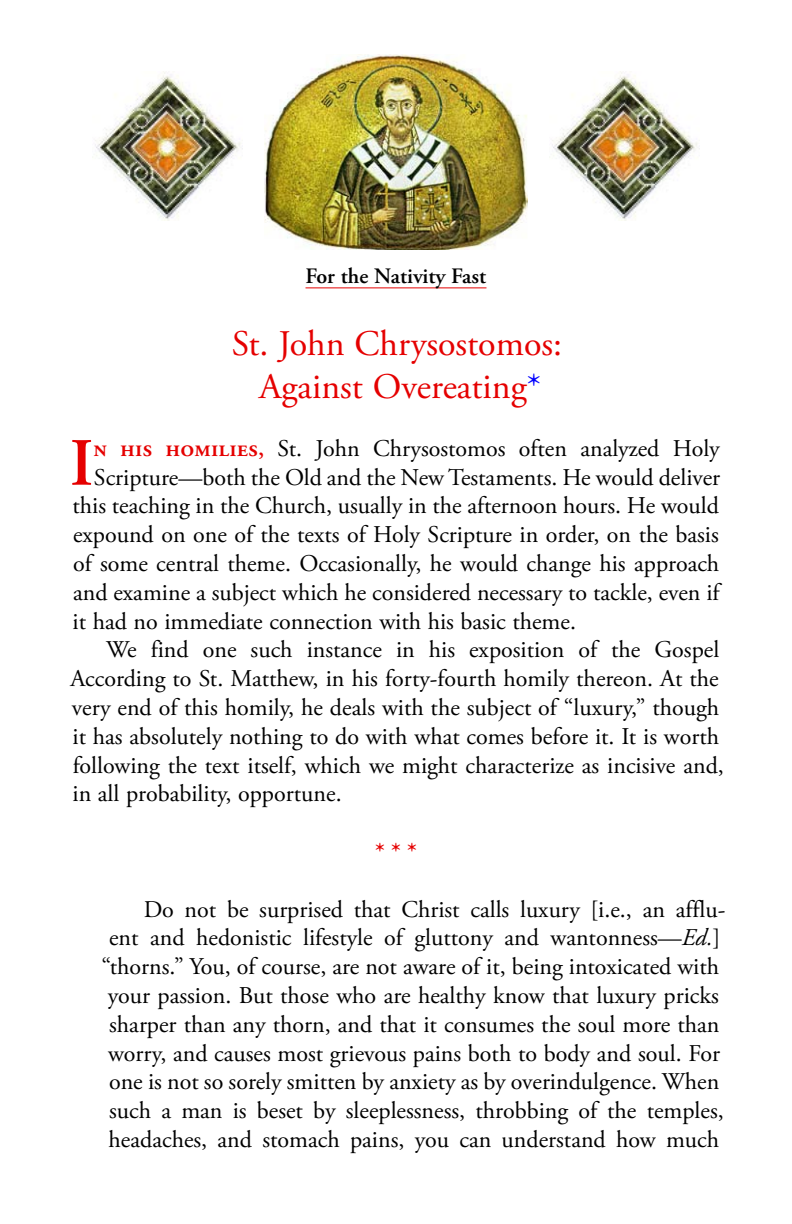
<style>
.page{position:relative;width:792px;height:1224px;background:#fff}
.page>*{position:absolute;margin:0;border:0;box-sizing:border-box;transform-origin:0 0}
.t1{font:600 67.4px "Adobe Garamond Pro";color:#e50000}
.t2{font:36px/43.2px "Adobe Garamond Pro";color:#e50000;text-align:center}
.t3{font:24px/28.8px "Adobe Garamond Pro";color:#000}
.t4{font:700 24px "Adobe Garamond Pro";color:#e50000}
.t5{font:600 22px "Adobe Garamond Pro";color:#000}
.s1{color:#00f}
.s2{font-weight:600;color:#e50000}
.s3{font-style:italic}
</style>
<div class="page">
<hr style="left:306px;top:287px;width:180px;height:1px;background:#e50000">
<img style="left:265px;top:54px;width:262px;height:196px">
<img style="left:95px;top:72px;width:148px;height:148px">
<img style="left:552px;top:72px;width:148px;height:148px">
<p class="t5" style="left:306px;top:263px;width:182px">For the Nativity Fast</p>
<p class="t2" style="left:232px;top:323px;width:332px">St. John Chrysostomos:<br>Against Overeating<span class="s1">*</span></p>
<p class="t1" style="left:70px;top:424px;width:25px">I</p>
<p class="t3" style="left:94px;top:435px;width:628px"><span class="s2">N HIS HOMILIES,</span> St. John Chrysostomos often analyzed Holy</p>
<p class="t3" style="left:94px;top:464px;width:628px">Scripture—both the Old and the New Testaments. He would deliver</p>
<p class="t3" style="left:73px;top:492px;width:648px">this teaching in the Church, usually in the afternoon hours. He would</p>
<p class="t3" style="left:73px;top:521px;width:647px">expound on one of the texts of Holy Scripture in order, on the basis</p>
<p class="t3" style="left:73px;top:550px;width:648px">of some central theme. Occasionally, he would change his approach</p>
<p class="t3" style="left:73px;top:579px;width:648px">and examine a subject which he considered necessary to tackle, even if</p>
<p class="t3" style="left:73px;top:608px;width:505px">it had no immediate connection with his basic theme.</p>
<p class="t3" style="left:71px;top:636px;width:655px;text-indent:36px">We find one such instance in his exposition of the Gospel According to St. Matthew, in his forty-fourth homily thereon. At the very end of this homily, he deals with the subject of “luxury,” though it has absolutely nothing to do with what comes before it. It is worth following the text itself, which we might characterize as incisive and, in all probability, opportune.</p>
<p class="t4" style="left:375px;top:837px;width:43px">* * *</p>
<p class="t3" style="left:101px;top:896px;width:625px;text-align:right">Do not be surprised that Christ calls luxury [i.e., an afflu-<br>ent and hedonistic lifestyle of gluttony and wantonness—<span class="s3">Ed.</span>] “thorns.” You, of course, are not aware of it, being intoxicated with your passion. But those who are healthy know that luxury pricks sharper than any thorn, and that it consumes the soul more than worry, and causes most grievous pains both to body and soul. For one is not so sorely smitten by anxiety as by overindulgence. When such a man is beset by sleeplessness, throbbing of the temples, headaches, and stomach pains, you can understand how much</p>
</div>
